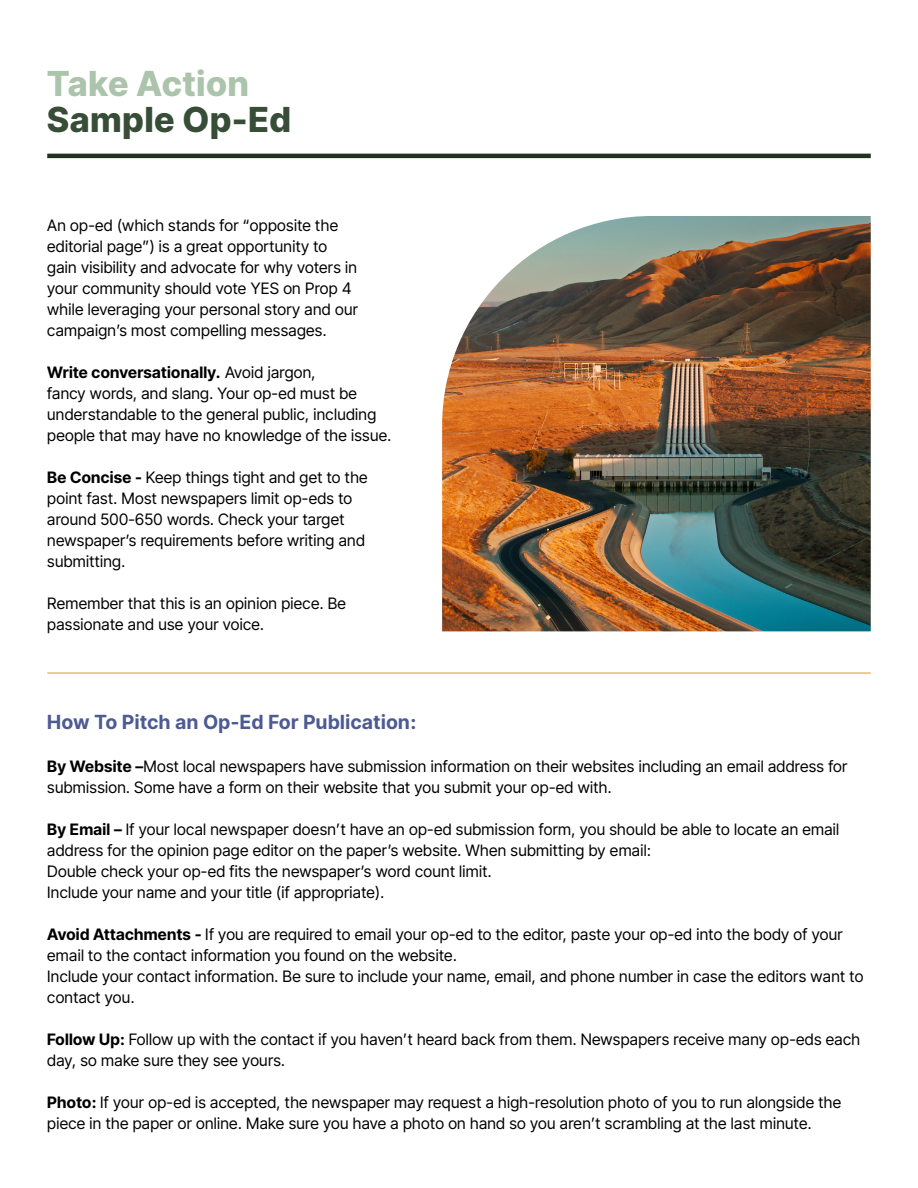
<style>
.page{position:relative;width:918px;height:1188px;background:#fff}
.page>*{position:absolute;margin:0;border:0;box-sizing:border-box;transform-origin:0 0}
.t1{font:800 34.5px "Inter Tight";letter-spacing:.03em;color:#384d37}
.t2{font:800 34.5px "Inter Tight";letter-spacing:.03em;color:#abc4ab}
.t3{font:700 19.5px "Inter Tight";letter-spacing:.03em;color:#4d5a93}
.t4{font:15.75px/21px "Inter Tight";letter-spacing:.02em;color:#000}
.s1{font-weight:700}
</style>
<div class="page">
<hr style="left:47px;top:154px;width:824px;height:4px;background:#233021">
<hr style="left:47px;top:673px;width:824px;height:1px;background:#e49525">
<img style="left:442px;top:216px;width:429px;height:415px">
<h1 class="t2" style="left:47px;top:58px;width:203px">Take Action</h1>
<h1 class="t1" style="left:47px;top:94px;width:245px">Sample Op-Ed</h1>
<p class="t4" style="left:47px;top:215px;width:312px">An op-ed (which stands for “opposite the editorial page”) is a great opportunity to gain visibility and advocate for why voters in your community should vote YES on Prop 4 while leveraging your personal story and our campaign’s most compelling messages.</p>
<p class="t4" style="left:47px;top:362px;width:346px"><span class="s1">Write conversationally.</span> Avoid jargon,<br>fancy words, and slang. Your op-ed must be understandable to the general public, including people that may have no knowledge of the issue.</p>
<p class="t4" style="left:47px;top:467px;width:322px"><span class="s1">Be Concise -</span> Keep things tight and get to the point fast. Most newspapers limit op-eds to around 500-650 words. Check your target newspaper’s requirements before writing and submitting.</p>
<p class="t4" style="left:47px;top:593px;width:300px">Remember that this is an opinion piece. Be passionate and use your voice.</p>
<p class="t3" style="left:47px;top:707px;width:371px">How To Pitch an Op-Ed For Publication:</p>
<p class="t4" style="left:47px;top:756px;width:802px"><span class="s1">By Website –</span>Most local newspapers have submission information on their websites including an email address for submission. Some have a form on their website that you submit your op-ed with.</p>
<p class="t4" style="left:47px;top:819px;width:794px"><span class="s1">By Email –</span> If your local newspaper doesn’t have an op-ed submission form, you should be able to locate an email address for the opinion page editor on the paper’s website. When submitting by email:<br>Double check your op-ed fits the newspaper’s word count limit.<br>Include your name and your title (if appropriate).</p>
<p class="t4" style="left:47px;top:923px;width:818px"><span class="s1">Avoid Attachments -</span> If you are required to email your op-ed to the editor, paste your op-ed into the body of your email to the contact information you found on the website.<br>Include your contact information. Be sure to include your name, email, and phone number in case the editors want to contact you.</p>
<p class="t4" style="left:47px;top:1028px;width:814px"><span class="s1">Follow Up:</span> Follow up with the contact if you haven’t heard back from them. Newspapers receive many op-eds each day, so make sure they see yours.</p>
<p class="t4" style="left:47px;top:1091px;width:795px"><span class="s1">Photo:</span> If your op-ed is accepted, the newspaper may request a high-resolution photo of you to run alongside the piece in the paper or online. Make sure you have a photo on hand so you aren’t scrambling at the last minute.</p>
</div>
